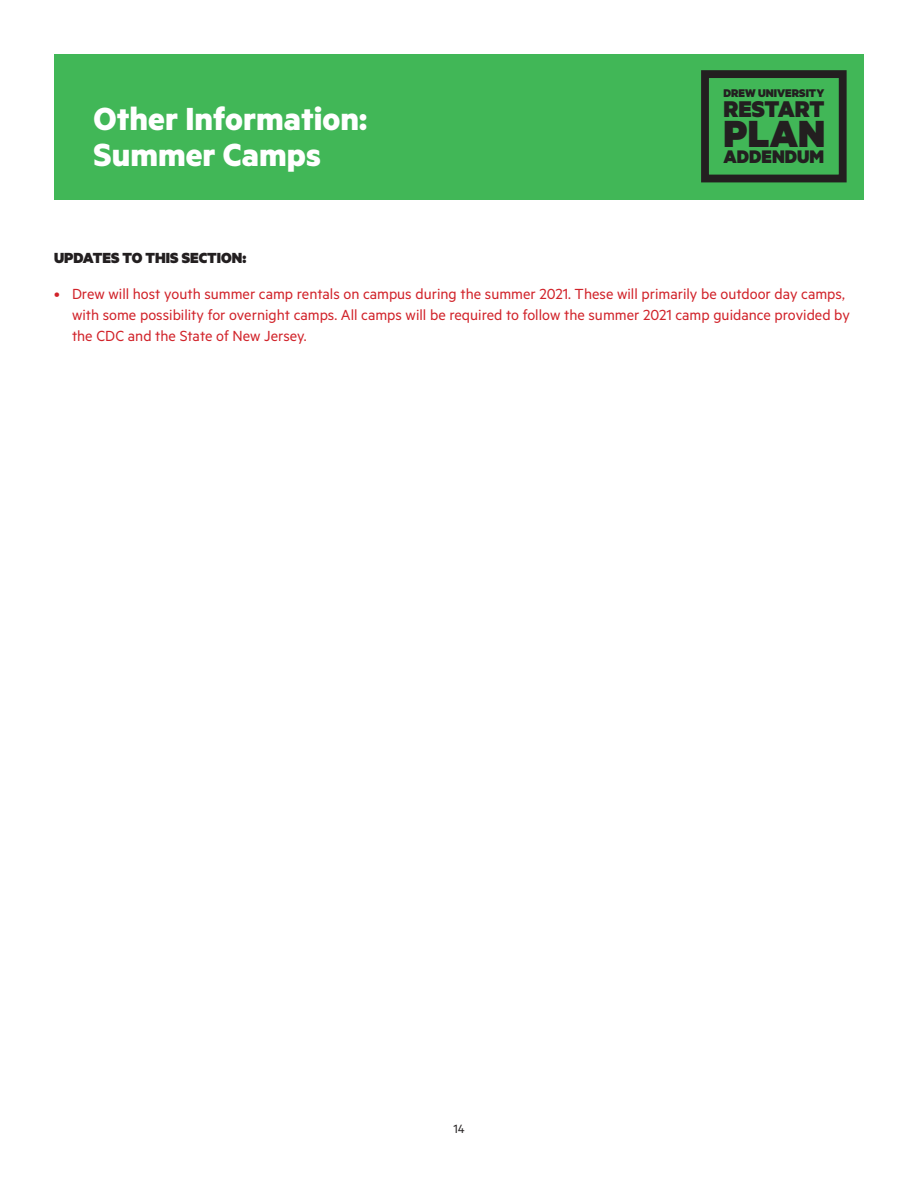
<style>
.page{position:relative;width:918px;height:1188px;background:#fff}
.page>*{position:absolute;margin:0;border:0;box-sizing:border-box;transform-origin:0 0}
.t1{font:900 42.6px "Metric";color:#231f20}
.t2{font:700 36px/36px "Metric";color:#fff}
.t3{font:900 25.65px "Metric";color:#231f20}
.t4{font:900 20.55px "Metric";color:#231f20}
.t5{font:16.5px/21px "Metric";color:#d1232a}
.t6{font:900 16.5px "Metric";color:#231f20}
.t7{font:13.5px "Metric";color:#231f20}
.t8{font:900 12.6px "Metric";color:#231f20}
</style>
<div class="page">
<div style="left:54px;top:54px;width:810px;height:146px;background:#41b757"></div>
<div style="left:701px;top:70px;width:146px;height:112px;border:8px solid #231f20"></div>
<p class="t2" style="left:94px;top:99px;width:275px">Other Information:<br>Summer Camps</p>
<p class="t8" style="left:724px;top:85px;width:102px">DREW UNIVERSITY</p>
<p class="t3" style="left:724px;top:93px;width:103px">RESTART</p>
<p class="t1" style="left:724px;top:107px;width:103px">PLAN</p>
<p class="t4" style="left:724px;top:144px;width:102px">ADDENDUM</p>
<p class="t6" style="left:54px;top:247px;width:194px">UPDATES TO THIS SECTION:</p>
<p class="t5" style="left:72px;top:283px;width:779px;text-indent:-18px">• Drew will host youth summer camp rentals on campus during the summer 2021. These will primarily be outdoor day camps, with some possibility for overnight camps. All camps will be required to follow the summer 2021 camp guidance provided by the CDC and the State of New Jersey.</p>
<p class="t7" style="left:453px;top:1121px;width:13px">14</p>
</div>
